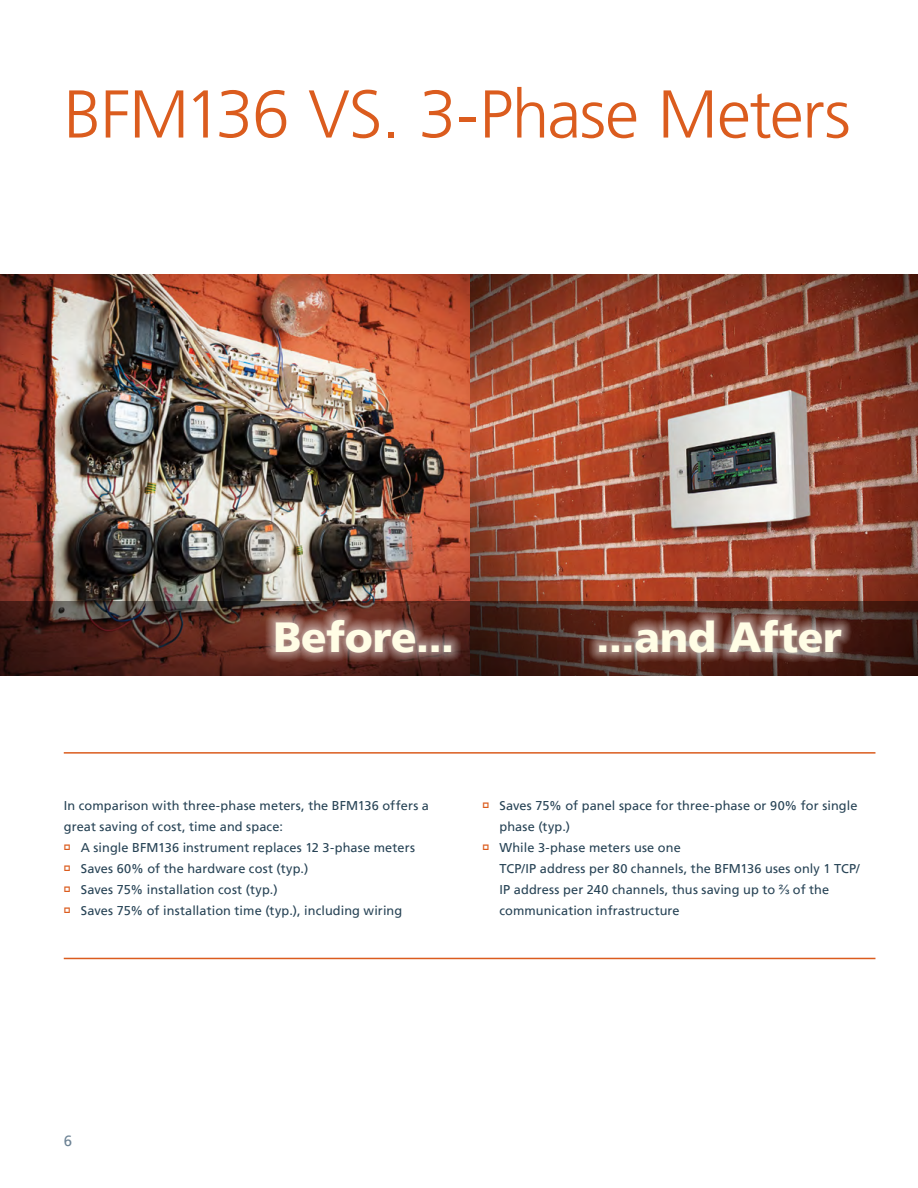
<style>
.page{position:relative;width:918px;height:1188px;background:#fff}
.page>*{position:absolute;margin:0;border:0;box-sizing:border-box;transform-origin:0 0}
.t1{font:300 67.5px "Frutiger LT";letter-spacing:-.02em;color:#db5c1e}
.t2{font:900 42px "Frutiger LT";letter-spacing:-.005em;color:#fffde5}
.t3{font:15px "Frutiger LT";color:#6d8395}
.t4{font:12.75px/21px "Frutiger LT";letter-spacing:.01em;color:#274355}
.s1{font-family:"Arial"}
</style>
<div class="page">
<img style="left:470px;top:275px;width:448px;height:326px">
<img style="left:0;top:274px;width:470px;height:327px">
<svg style="left:0;top:601px;width:918px;height:74px;background:#47231b"></svg>
<div style="left:588px;top:609px;width:264px;height:54px;background:#fff;opacity:.95"></div>
<div style="left:265px;top:609px;width:197px;height:54px;background:#fff;opacity:.94"></div>
<hr style="left:64px;top:958px;width:811px;height:1px;background:#db5c1e">
<hr style="left:64px;top:752px;width:811px;height:2px;background:#db5c1e">
<h1 class="t1" style="left:64px;top:76px;width:788px">BFM136 VS. 3-Phase Meters</h1>
<h2 class="t2" style="left:274px;top:612px;width:182px">Before...</h2>
<h2 class="t2" style="left:596px;top:612px;width:247px">...and After</h2>
<p class="t4" style="left:64px;top:795px;width:367px">In comparison with three-phase meters, the BFM136 offers a great saving of cost, time and space:</p>
<p class="t4" style="left:81px;top:837px;width:336px">A single BFM136 instrument replaces 12 3-phase meters Saves 60% of the hardware cost (typ.)<br>Saves 75% installation cost (typ.)<br>Saves 75% of installation time (typ.), including wiring</p>
<p class="t4" style="left:499px;top:795px;width:362px">Saves 75% of panel space for three-phase or 90% for single phase (typ.)<br>While 3-phase meters use one<br>TCP/IP address per 80 channels, the BFM136 uses only 1 TCP/ IP address per 240 channels, thus saving up to <span class="s1">⅔</span> of the communication infrastructure</p>
<p class="t3" style="left:64px;top:1132px;width:10px">6</p>
</div>
